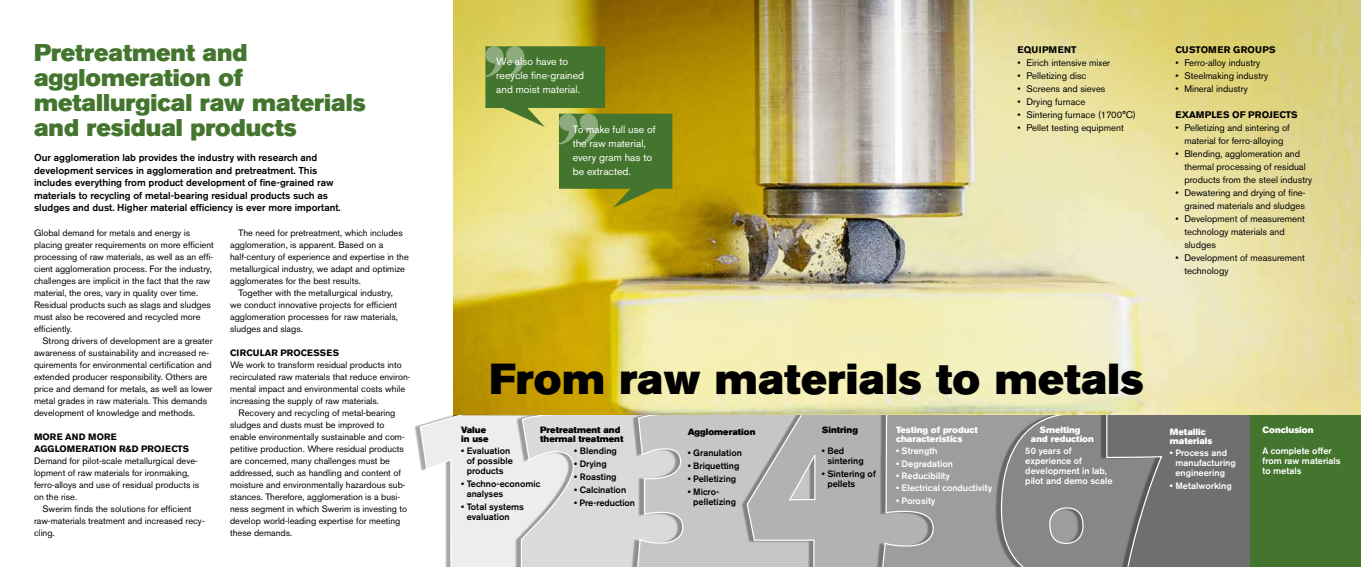
<style>
.page{position:relative;width:1361px;height:567px;background:#fff}
.page>*{position:absolute;margin:0;border:0;box-sizing:border-box;transform-origin:0 0}
.t1{font:43px "Akzidenz Grotesk BE Super";letter-spacing:.01em;color:#000}
.t2{font:24px/25px "Akzidenz Grotesk BE Super";color:#44752e}
.t3{font:10.5px/14px "Akzidenz Grotesk BE";letter-spacing:.005em;color:#fff}
.t4{font:500 10px/12.5px "Akzidenz Grotesk BE";color:#000}
.t5{font:9.5px/13px "Akzidenz Grotesk BE";color:#000}
.t6{font:700 9.5px "Akzidenz Grotesk BE";color:#000}
.t7{font:700 9.5px "Akzidenz Grotesk BE";letter-spacing:.03em;color:#000}
.t8{font:9.2px/12px "Akzidenz Grotesk BE";color:#000}
.t9{font:500 9.2px/10px "Akzidenz Grotesk BE";color:#000}
.t10{font:500 9.2px/10px "Akzidenz Grotesk BE";color:#fff}
.t11{font:700 9.2px/12px "Akzidenz Grotesk BE";letter-spacing:.01em;color:#000}
.t12{font:9px/9px "Akzidenz Grotesk BE Super";color:#fff}
.t13{font:9px/9px "Akzidenz Grotesk BE Super";color:#000}
</style>
<div class="page">
<img style="left:454px;top:0;width:907px;height:415px">
<div style="left:1246px;top:415px;width:115px;height:152px;background:#44752e"></div>
<svg style="left:419px;top:415px;width:216px;height:152px;background:#e5e5e5"></svg>
<svg style="left:635px;top:415px;width:105px;height:152px;background:#c7c7c7"></svg>
<svg style="left:746px;top:415px;width:128px;height:152px;background:#b6b6b6"></svg>
<img style="left:874px;top:415px;width:6px;height:152px">
<svg style="left:880px;top:415px;width:114px;height:152px;background:#9f9f9e"></svg>
<img style="left:994px;top:415px;width:6px;height:152px">
<svg style="left:1000px;top:415px;width:249px;height:152px;background:#7d7d7c"></svg>
<svg style="left:485px;top:46px;width:187px;height:162px;background:#89983e"></svg>
<h2 class="t2" style="left:34px;top:40px;width:333px">Pretreatment and agglomeration of metallurgical raw materials and residual products</h2>
<p class="t4" style="left:34px;top:151px;width:308px">Our agglomeration lab provides the industry with research and development services in agglomeration and pretreatment. This includes everything from product development of fine-grained raw materials to recycling of metal-bearing residual products such as sludges and dust. Higher material efficiency is ever more important.</p>
<p class="t8" style="left:34px;top:226px;width:181px">Global demand for metals and energy is placing greater requirements on more efficient processing of raw materials, as well as an effi&shy;cient agglomeration process. For the industry, challenges are implicit in the fact that the raw material, the ores, vary in quality over time.<br>Residual products such as slags and sludges must also be recovered and recycled more efficiently.</p>
<p class="t8" style="left:34px;top:334px;width:180px;text-indent:9px">Strong drivers of development are a greater awareness of sustainability and increased re&shy;quirements for environmental certification and extended producer responsibility. Others are price and demand for metals, as well as lower metal grades in raw materials. This demands development of knowledge and methods.</p>
<p class="t11" style="left:34px;top:430px;width:156px">MORE AND MORE<br>AGGLOMERATION R&amp;D PROJECTS</p>
<p class="t8" style="left:34px;top:454px;width:167px">Demand for pilot-scale metallurgical deve&shy;lopment of raw materials for ironmaking, ferro-alloys and use of residual products is on the rise.</p>
<p class="t8" style="left:34px;top:502px;width:172px;text-indent:9px">Swerim finds the solutions for efficient raw-materials treatment and increased recy&shy;cling.</p>
<p class="t8" style="left:239px;top:226px;width:166px">The need for pretreatment, which includes</p>
<p class="t8" style="left:230px;top:238px;width:155px">agglomeration, is apparent. Based on a</p>
<p class="t8" style="left:230px;top:250px;width:180px">half-century of experience and expertise in the</p>
<p class="t8" style="left:230px;top:262px;width:176px">metallurgical industry, we adapt and optimize</p>
<p class="t8" style="left:230px;top:274px;width:132px">agglomerates for the best results.</p>
<p class="t8" style="left:239px;top:286px;width:156px">Together with the metallurgical industry,</p>
<p class="t8" style="left:230px;top:298px;width:169px">we conduct innovative projects for efficient</p>
<p class="t8" style="left:230px;top:310px;width:169px">agglomeration processes for raw materials,</p>
<p class="t8" style="left:230px;top:322px;width:74px">sludges and slags.</p>
<p class="t11" style="left:230px;top:346px;width:111px">CIRCULAR PROCESSES</p>
<p class="t8" style="left:230px;top:358px;width:173px">We work to transform residual products into</p>
<p class="t8" style="left:230px;top:370px;width:182px">recirculated raw materials that reduce environ-</p>
<p class="t8" style="left:230px;top:382px;width:177px">mental impact and environmental costs while</p>
<p class="t8" style="left:230px;top:394px;width:150px">increasing the supply of raw materials.</p>
<p class="t8" style="left:239px;top:406px;width:158px">Recovery and recycling of metal-bearing</p>
<p class="t8" style="left:230px;top:418px;width:156px">sludges and dusts must be improved to</p>
<p class="t8" style="left:230px;top:430px;width:176px">enable environmentally sustainable and com-</p>
<p class="t8" style="left:230px;top:442px;width:175px">petitive production. Where residual products</p>
<p class="t8" style="left:230px;top:454px;width:161px">are concerned, many challenges must be</p>
<p class="t8" style="left:230px;top:466px;width:172px">addressed, such as handling and content of</p>
<p class="t8" style="left:230px;top:478px;width:177px">moisture and environmentally hazardous sub-</p>
<p class="t8" style="left:230px;top:490px;width:172px">stances. Therefore, agglomeration is a busi-</p>
<p class="t8" style="left:230px;top:502px;width:179px">ness segment in which Swerim is investing to</p>
<p class="t8" style="left:230px;top:514px;width:172px">develop world-leading expertise for meeting</p>
<p class="t8" style="left:230px;top:526px;width:64px">these demands.</p>
<p class="t3" style="left:496px;top:54px;width:89px">We also have to recycle fine-grained and moist material.</p>
<p class="t3" style="left:573px;top:122px;width:84px">To make full use of the raw material, every gram has to be extracted.</p>
<p class="t7" style="left:1017px;top:45px;width:61px">EQUIPMENT</p>
<p class="t5" style="left:1017px;top:57px;width:94px">• Eirich intensive mixer</p>
<p class="t5" style="left:1017px;top:70px;width:70px">• Pelletizing disc</p>
<p class="t5" style="left:1017px;top:83px;width:89px">• Screens and sieves</p>
<p class="t5" style="left:1017px;top:96px;width:69px">• Drying furnace</p>
<p class="t5" style="left:1017px;top:109px;width:120px">• Sintering furnace (1700°C)</p>
<p class="t5" style="left:1017px;top:122px;width:108px">• Pellet testing equipment</p>
<p class="t6" style="left:1175px;top:45px;width:102px">CUSTOMER GROUPS</p>
<p class="t5" style="left:1175px;top:57px;width:87px">• Ferro-alloy industry</p>
<p class="t5" style="left:1175px;top:70px;width:94px">• Steelmaking industry</p>
<p class="t5" style="left:1175px;top:83px;width:74px">• Mineral industry</p>
<p class="t6" style="left:1175px;top:110px;width:124px">EXAMPLES OF PROJECTS</p>
<p class="t5" style="left:1175px;top:122px;width:116px;text-align:center">• Pelletizing and sintering of material for ferro-alloying</p>
<p class="t5" style="left:1184px;top:148px;width:129px;text-indent:-9px">• Blending, agglomeration and thermal processing of residual products from the steel industry</p>
<p class="t5" style="left:1175px;top:187px;width:132px;text-align:right">• Dewatering and drying of fine&shy;grained materials and sludges</p>
<p class="t5" style="left:1184px;top:213px;width:122px;text-indent:-9px">• Development of measurement technology materials and sludges</p>
<p class="t5" style="left:1184px;top:252px;width:122px;text-indent:-9px">• Development of measurement technology</p>
<h1 class="t1" style="left:489px;top:354px;width:656px">From raw materials to metals</h1>
<p class="t13" style="left:540px;top:425px;width:85px">Pretreatment and thermal treatment</p>
<p class="t9" style="left:574px;top:446px;width:44px">• Blending</p>
<p class="t9" style="left:574px;top:459px;width:34px">• Drying</p>
<p class="t9" style="left:574px;top:472px;width:44px">• Roasting</p>
<p class="t9" style="left:574px;top:485px;width:53px">• Calcination</p>
<p class="t9" style="left:574px;top:497px;width:62px">• Pre-reduction</p>
<p class="t13" style="left:461px;top:425px;width:29px">Value in use</p>
<p class="t9" style="left:467px;top:446px;width:48px;text-indent:-6px">• Evaluation of possible products</p>
<p class="t9" style="left:467px;top:479px;width:75px;text-indent:-6px">• Techno-economic analyses</p>
<p class="t9" style="left:467px;top:502px;width:59px;text-indent:-6px">• Total systems evaluation</p>
<p class="t13" style="left:687px;top:427px;width:69px">Agglomeration</p>
<p class="t9" style="left:687px;top:448px;width:56px">• Granulation</p>
<p class="t9" style="left:687px;top:461px;width:53px">• Briquetting</p>
<p class="t9" style="left:687px;top:474px;width:50px">• Pelletizing</p>
<p class="t9" style="left:693px;top:487px;width:44px;text-indent:-6px">• Micro&shy;pelletizing</p>
<p class="t13" style="left:822px;top:425px;width:38px">Sintring</p>
<p class="t9" style="left:827px;top:446px;width:38px;text-indent:-6px">• Bed sintering</p>
<p class="t9" style="left:827px;top:469px;width:50px;text-indent:-6px">• Sintering of pellets</p>
<p class="t12" style="left:896px;top:425px;width:83px">Testing of product characteristics</p>
<p class="t10" style="left:896px;top:446px;width:43px">• Strength</p>
<p class="t10" style="left:896px;top:458px;width:58px">• Degradation</p>
<p class="t10" style="left:896px;top:471px;width:55px">• Reducibility</p>
<p class="t10" style="left:896px;top:483px;width:98px">• Electrical conductivity</p>
<p class="t10" style="left:896px;top:495px;width:41px">• Porosity</p>
<p class="t12" style="left:1031px;top:425px;width:64px;text-align:center">Smelting<br>and reduction</p>
<p class="t10" style="left:1025px;top:446px;width:89px">50 years of experience of development in lab, pilot and demo scale</p>
<p class="t12" style="left:1170px;top:427px;width:44px">Metallic materials</p>
<p class="t10" style="left:1175px;top:448px;width:62px;text-indent:-6px">• Process and manufacturing engineering</p>
<p class="t10" style="left:1170px;top:481px;width:63px">• Metalworking</p>
<p class="t12" style="left:1262px;top:425px;width:53px">Conclusion</p>
<p class="t10" style="left:1262px;top:446px;width:80px">A complete offer from raw materials to metals</p>
</div>
